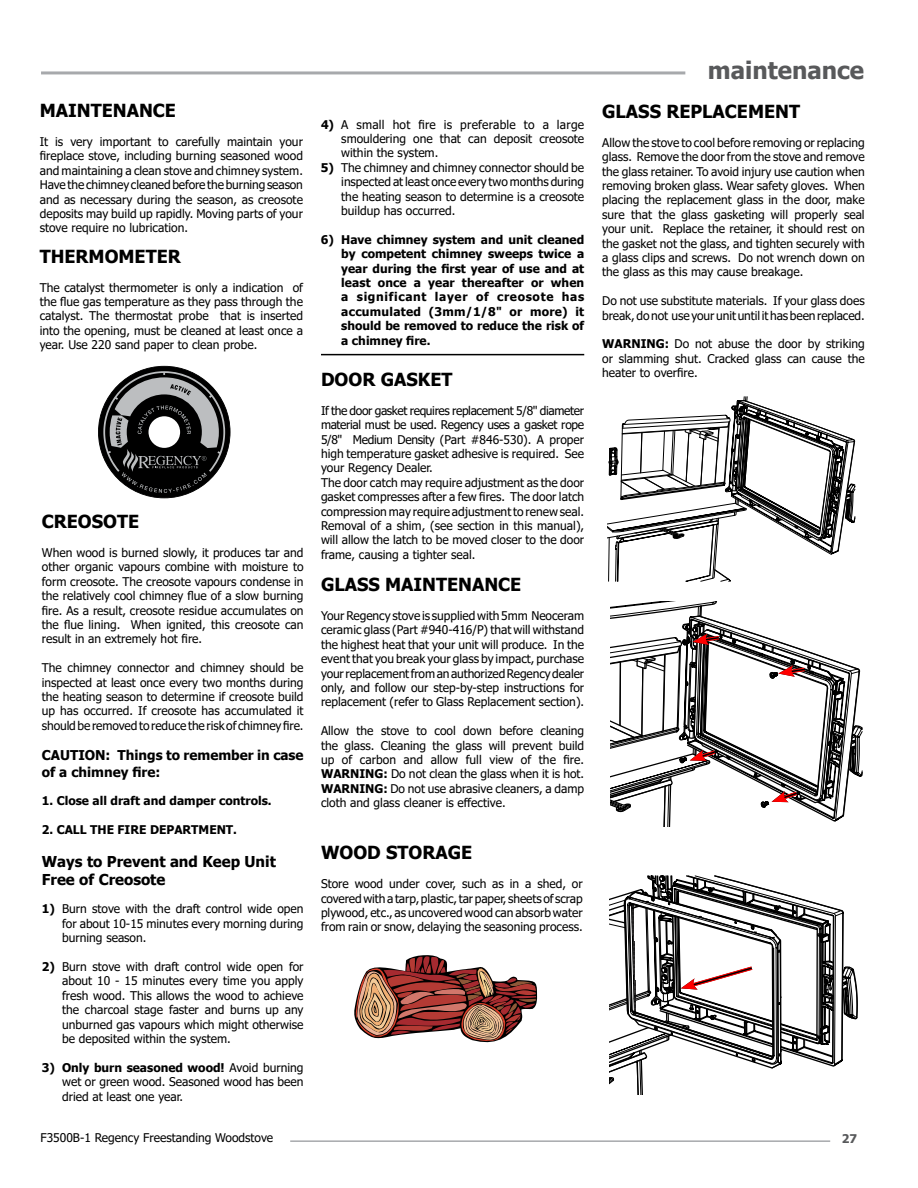
<style>
.page{position:relative;width:918px;height:1188px;background:#fff}
.page>*{position:absolute;margin:0;border:0;box-sizing:border-box;transform-origin:0 0}
.t1{font:700 24px "Tahoma";color:#58595b}
.t2{font:700 18px "Tahoma";color:#000}
.t3{font:700 15px/18px "Tahoma";color:#000}
.t4{font:700 13.5px/16.2px "Tahoma";color:#000}
.t5{font:12px/14.4px "Tahoma";color:#000;text-align:justify}
.t6{font:700 12px/14.4px "Tahoma";color:#000;text-align:justify}
.t7{font:700 12px "Tahoma";color:#58595b}
.s1{font-weight:700}
</style>
<div class="page">
<hr style="left:290px;top:1140px;width:540px;height:2px;background:#a7a9ac">
<hr style="left:41px;top:71px;width:644px;height:3px;background:#a7a9ac">
<svg style="left:354px;top:955px;width:183px;height:87px"></svg>
<hr style="left:321px;top:354px;width:263px;height:1px;background:#000">
<svg style="left:98px;top:366px;width:132px;height:132px"></svg>
<svg style="left:607px;top:396px;width:256px;height:699px"></svg>
<h2 class="t2" style="left:40px;top:98px;width:138px">MAINTENANCE</h2>
<p class="t5" style="left:40px;top:135px;width:265px">It is very important to carefully maintain your fireplace stove, including burning seasoned wood and maintaining a clean stove and chimney system.<br>Have the chimney cleaned before the burning season and as necessary during the season, as creosote deposits may build up rapidly. Moving parts of your stove require no lubrication.</p>
<h2 class="t2" style="left:40px;top:244px;width:143px">THERMOMETER</h2>
<p class="t5" style="left:40px;top:281px;width:265px">The catalyst thermometer is only a indication of the flue gas temperature as they pass through the catalyst. The thermostat probe that is inserted into the opening, must be cleaned at least once a year. Use 220 sand paper to clean probe.</p>
<h2 class="t2" style="left:42px;top:509px;width:99px">CREOSOTE</h2>
<p class="t5" style="left:42px;top:546px;width:263px">When wood is burned slowly, it produces tar and other organic vapours combine with moisture to form creosote. The creosote vapours condense in the relatively cool chimney flue of a slow burning fire. As a result, creosote residue accumulates on the flue lining. When ignited, this creosote can result in an extremely hot fire.</p>
<p class="t5" style="left:42px;top:661px;width:263px">The chimney connector and chimney should be inspected at least once every two months during the heating season to determine if creosote build up has occurred. If creosote has accumulated it should be removed to reduce the risk of chimney fire.</p>
<p class="t4" style="left:42px;top:748px;width:263px">CAUTION: Things to remember in case of a chimney fire:</p>
<p class="t6" style="left:42px;top:794px;width:231px">1. Close all draft and damper controls.</p>
<p class="t6" style="left:42px;top:823px;width:197px">2. CALL THE FIRE DEPARTMENT.</p>
<p class="t3" style="left:42px;top:853px;width:236px">Ways to Prevent and Keep Unit<br>Free of Creosote</p>
<p class="t5" style="left:62px;top:902px;width:243px;text-indent:-20px"><span class="s1">1)</span> Burn stove with the draft control wide open for about 10-15 minutes every morning during burning season.</p>
<p class="t5" style="left:62px;top:960px;width:243px;text-indent:-20px"><span class="s1">2)</span> Burn stove with draft control wide open for about 10 - 15 minutes every time you apply fresh wood. This allows the wood to achieve the charcoal stage faster and burns up any unburned gas vapours which might otherwise be deposited within the system.</p>
<p class="t5" style="left:62px;top:1061px;width:243px;text-indent:-20px"><span class="s1">3) Only burn seasoned wood!</span> Avoid burning wet or green wood. Seasoned wood has been dried at least one year.</p>
<p class="t5" style="left:341px;top:118px;width:244px;text-indent:-20px"><span class="s1">4)</span> A small hot fire is preferable to a large smouldering one that can deposit creosote within the system.</p>
<p class="t5" style="left:341px;top:161px;width:244px;text-indent:-20px"><span class="s1">5)</span> The chimney and chimney connector should be inspected at least once every two months during the heating season to determine is a creosote buildup has occurred.</p>
<p class="t6" style="left:341px;top:233px;width:244px;text-indent:-20px">6) Have chimney system and unit cleaned by competent chimney sweeps twice a year during the first year of use and at least once a year thereafter or when a significant layer of creosote has accumulated (3mm/1/8" or more) it should be removed to reduce the risk of a chimney fire.</p>
<h2 class="t2" style="left:321px;top:367px;width:133px">DOOR GASKET</h2>
<p class="t5" style="left:321px;top:404px;width:265px;text-align:left">If the door gasket requires replacement 5/8" diameter material must be used. Regency uses a gasket rope 5/8" Medium Density (Part #846-530). A proper high temperature gasket adhesive is required. See your Regency Dealer.<br>The door catch may require adjustment as the door gasket compresses after a few fires. The door latch compression may require adjustment to renew seal.<br>Removal of a shim, (see section in this manual), will allow the latch to be moved closer to the door frame, causing a tighter seal.</p>
<h2 class="t2" style="left:321px;top:572px;width:202px">GLASS MAINTENANCE</h2>
<p class="t5" style="left:321px;top:609px;width:265px">Your Regency stove is supplied with 5mm Neoceram ceramic glass (Part #940-416/P) that will withstand the highest heat that your unit will produce. In the event that you break your glass by impact, purchase your replacement from an authorized Regency dealer only, and follow our step-by-step instructions for replacement (refer to Glass Replacement section).</p>
<p class="t5" style="left:321px;top:724px;width:265px">Allow the stove to cool down before cleaning the glass. Cleaning the glass will prevent build up of carbon and allow full view of the fire.<br><span class="s1">WARNING:</span> Do not clean the glass when it is hot.<br><span class="s1">WARNING:</span> Do not use abrasive cleaners, a damp cloth and glass cleaner is effective.</p>
<h2 class="t2" style="left:321px;top:840px;width:153px">WOOD STORAGE</h2>
<p class="t5" style="left:321px;top:877px;width:263px">Store wood under cover, such as in a shed, or covered with a tarp, plastic, tar paper, sheets of scrap plywood, etc., as uncovered wood can absorb water from rain or snow, delaying the seasoning process.</p>
<h1 class="t1" style="left:708px;top:53px;width:158px">maintenance</h1>
<h2 class="t2" style="left:602px;top:99px;width:199px">GLASS REPLACEMENT</h2>
<p class="t5" style="left:602px;top:136px;width:264px">Allow the stove to cool before removing or replacing glass. Remove the door from the stove and remove the glass retainer. To avoid injury use caution when removing broken glass. Wear safety gloves. When placing the replacement glass in the door, make sure that the glass gasketing will properly seal your unit. Replace the retainer, it should rest on the gasket not the glass, and tighten securely with a glass clips and screws. Do not wrench down on the glass as this may cause breakage.</p>
<p class="t5" style="left:602px;top:294px;width:264px">Do not use substitute materials. If your glass does break, do not use your unit until it has been replaced.</p>
<p class="t5" style="left:602px;top:338px;width:264px"><span class="s1">WARNING:</span> Do not abuse the door by striking or slamming shut. Cracked glass can cause the heater to overfire.</p>
<p class="t5" style="left:40px;top:1131px;width:234px">F3500B-1 Regency Freestanding Woodstove</p>
<p class="t7" style="left:842px;top:1130px;width:17px">27</p>
</div>
